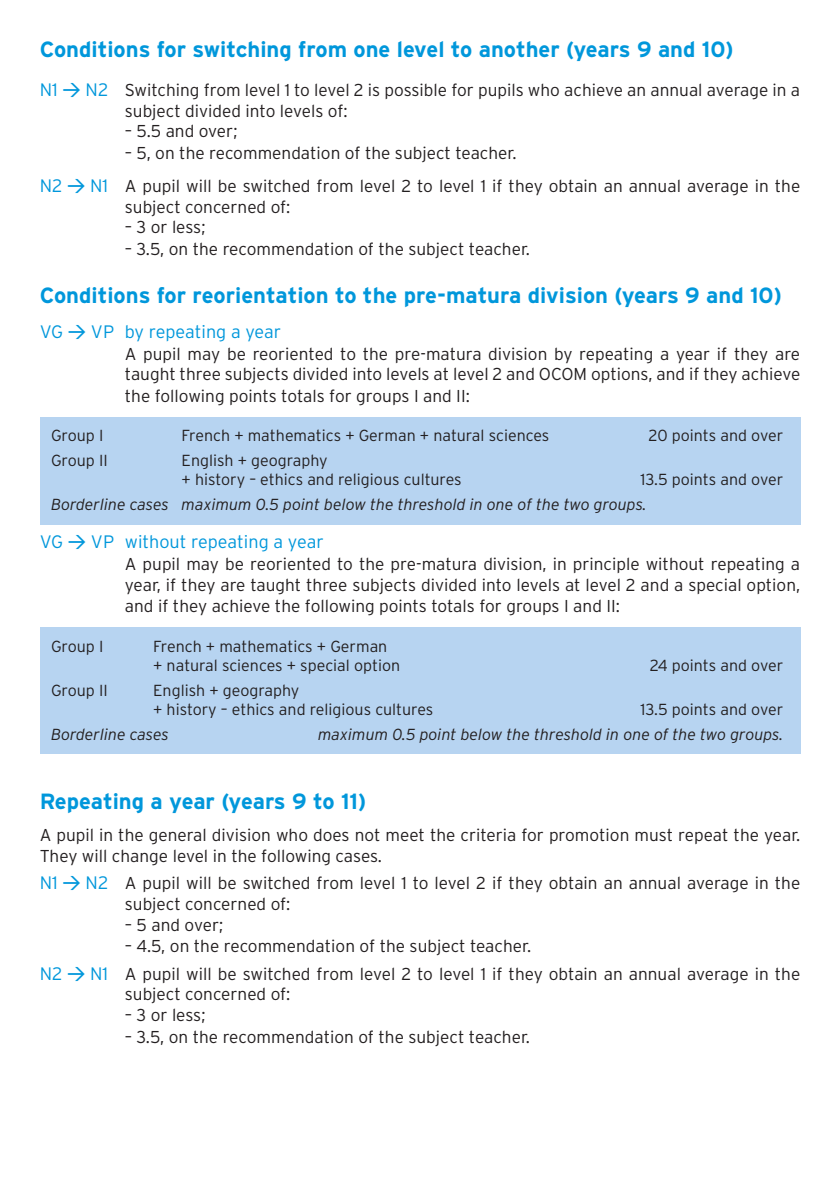
<style>
.page{position:relative;width:840px;height:1191px;background:#fff}
.page>*{position:absolute;margin:0;border:0;box-sizing:border-box;transform-origin:0 0}
._4-titre_2{font:700 22px "Interstate";color:#0097db}
._1-texte{font:700 22px "Interstate";color:#0097db}
.t1{font:300 18px "Interstate";color:#0097db}
._1-texte-2{font:300 17.2px/20.6px "Interstate";color:#231f20}
._1-texte-3{font:300 16px/19.2px "Interstate";color:#231f20}
._1-texte-4{font:italic 300 16px "Interstate";color:#231f20}
.s1{font-size:18px;color:#0097db}
.s2{font-family:"DIN";font-weight:500;font-size:18px;color:#0097db}
.s3{font-family:"DIN";font-weight:500}
</style>
<div class="page">
<div style="left:40px;top:417px;width:759px;height:107px;background:#b7d4f1"></div>
<div style="left:40px;top:627px;width:759px;height:127px;background:#b7d4f1"></div>
<p class="_4-titre_2" style="left:40px;top:37px;width:695px">Conditions for switching from one level to another (years 9 and 10)</p>
<p class="_1-texte-2" style="left:125px;top:80px;width:676px;text-indent:-85px"><span class="s1">N1</span> <span class="s2">&gt;</span> <span class="s1">N2</span> Switching from level 1 to level 2 is possible for pupils who achieve an annual average in a subject divided into levels of:</p>
<p class="_1-texte-2" style="left:125px;top:121px;width:114px">– 5.5 and over;</p>
<p class="_1-texte-2" style="left:125px;top:142px;width:393px">– 5, on the recommendation of the subject teacher.</p>
<p class="_1-texte-2" style="left:125px;top:175px;width:676px;text-indent:-85px"><span class="s1">N2</span> <span class="s2">&gt;</span> <span class="s1">N1</span> A pupil will be switched from level 2 to level 1 if they obtain an annual average in the subject concerned of:</p>
<p class="_1-texte-2" style="left:125px;top:217px;width:82px">– 3 or less;</p>
<p class="_1-texte-2" style="left:125px;top:238px;width:406px">– 3.5, on the recommendation of the subject teacher.</p>
<p class="_4-titre_2" style="left:40px;top:283px;width:743px">Conditions for reorientation to the pre-matura division (years 9 and 10)</p>
<p class="t1" style="left:40px;top:322px;width:243px">VG <span class="s3">&gt;</span> VP by repeating a year</p>
<p class="_1-texte-2" style="left:125px;top:343px;width:676px;line-height:21.2px;text-align:justify">A pupil may be reoriented to the pre-matura division by repeating a year if they are taught three subjects divided into levels at level 2 and OCOM options, and if they achieve the following points totals for groups I and II:</p>
<p class="_1-texte-3" style="left:51px;top:426px;width:54px">Group I</p>
<p class="_1-texte-3" style="left:181px;top:426px;width:369px">French + mathematics + German + natural sciences</p>
<p class="_1-texte-3" style="left:648px;top:426px;width:136px">20 points and over</p>
<p class="_1-texte-3" style="left:51px;top:451px;width:58px">Group II</p>
<p class="_1-texte-3" style="left:181px;top:451px;width:281px">English + geography<br>+ history – ethics and religious cultures</p>
<p class="_1-texte-3" style="left:640px;top:470px;width:144px">13.5 points and over</p>
<p class="_1-texte-4" style="left:51px;top:495px;width:597px">Borderline cases maximum 0.5 point below the threshold in one of the two groups.</p>
<p class="t1" style="left:40px;top:532px;width:285px">VG <span class="s3">&gt;</span> VP without repeating a year</p>
<p class="_1-texte-2" style="left:125px;top:553px;width:676px;line-height:21.2px;text-align:justify">A pupil may be reoriented to the pre-matura division, in principle without repeating a year, if they are taught three subjects divided into levels at level 2 and a special option, and if they achieve the following points totals for groups I and II:</p>
<p class="_1-texte-3" style="left:51px;top:636px;width:54px">Group I</p>
<p class="_1-texte-3" style="left:153px;top:636px;width:235px">French + mathematics + German</p>
<p class="_1-texte-3" style="left:153px;top:655px;width:248px">+ natural sciences + special option</p>
<p class="_1-texte-3" style="left:649px;top:655px;width:135px">24 points and over</p>
<p class="_1-texte-3" style="left:51px;top:680px;width:58px">Group II</p>
<p class="_1-texte-3" style="left:153px;top:680px;width:281px">English + geography<br>+ history – ethics and religious cultures</p>
<p class="_1-texte-3" style="left:640px;top:699px;width:144px">13.5 points and over</p>
<p class="_1-texte-4" style="left:51px;top:725px;width:119px">Borderline cases</p>
<p class="_1-texte-4" style="left:318px;top:725px;width:466px">maximum 0.5 point below the threshold in one of the two groups.</p>
<p class="_1-texte" style="left:40px;top:788px;width:328px">Repeating a year (years 9 to 11)</p>
<p class="_1-texte-2" style="left:40px;top:823px;width:761px;line-height:21.6px">A pupil in the general division who does not meet the criteria for promotion must repeat the year.<br>They will change level in the following cases.</p>
<p class="_1-texte-2" style="left:125px;top:873px;width:676px;text-indent:-85px"><span class="s1">N1</span> <span class="s2">&gt;</span> <span class="s1">N2</span> A pupil will be switched from level 1 to level 2 if they obtain an annual average in the subject concerned of:</p>
<p class="_1-texte-2" style="left:125px;top:914px;width:100px">– 5 and over;</p>
<p class="_1-texte-2" style="left:125px;top:936px;width:407px">– 4.5, on the recommendation of the subject teacher.</p>
<p class="_1-texte-2" style="left:125px;top:963px;width:676px;text-indent:-85px"><span class="s1">N2</span> <span class="s2">&gt;</span> <span class="s1">N1</span> A pupil will be switched from level 2 to level 1 if they obtain an annual average in the subject concerned of:</p>
<p class="_1-texte-2" style="left:125px;top:1004px;width:82px">– 3 or less;</p>
<p class="_1-texte-2" style="left:125px;top:1026px;width:406px">– 3.5, on the recommendation of the subject teacher.</p>
</div>
